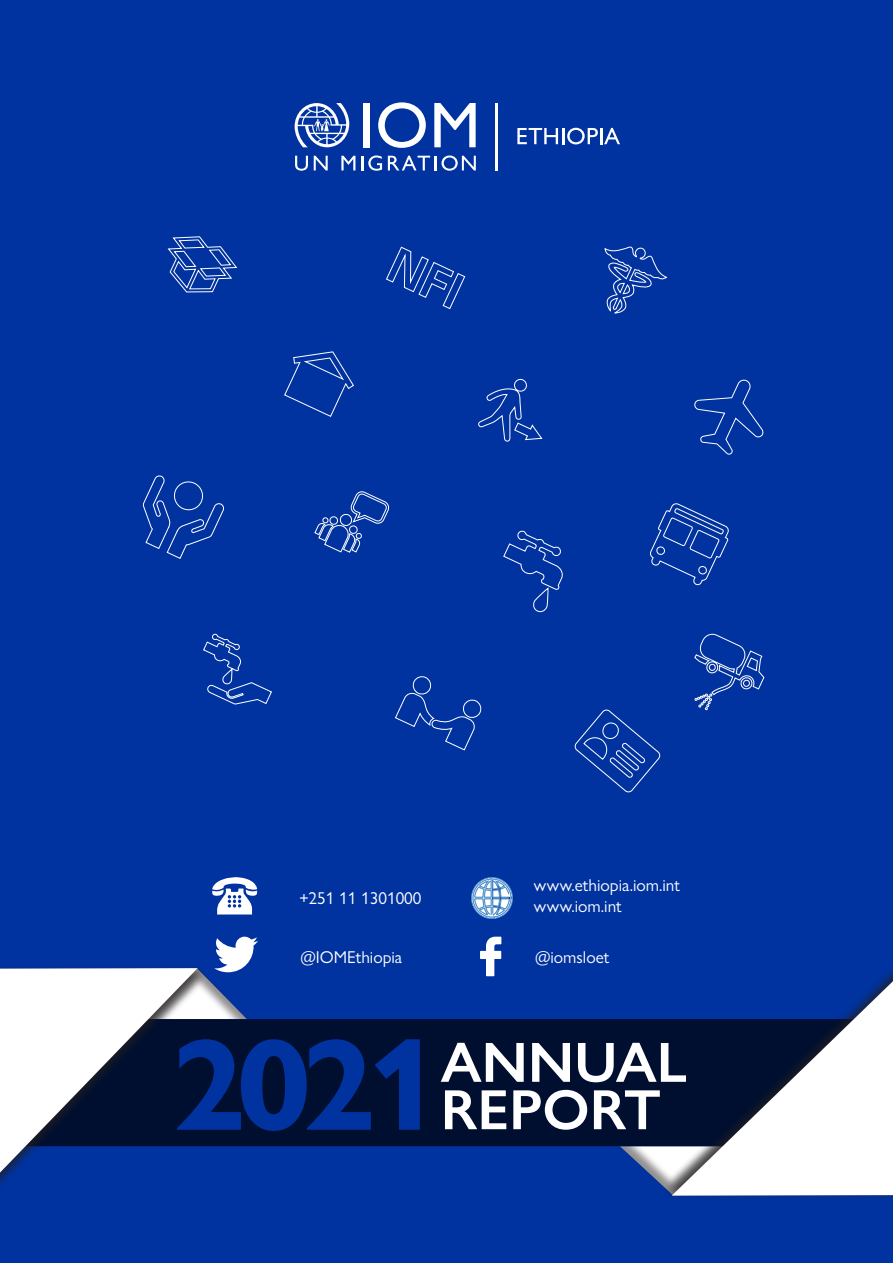
<style>
.page{position:relative;width:893px;height:1263px;background:#0033a0}
.page>*{position:absolute;margin:0;border:0;box-sizing:border-box;transform-origin:0 0}
.t1{font:700 130.95px "Gill Sans Nova";color:#0033a0}
.t2{font:600 57px "Gill Sans Nova";color:#fff}
.t3{font:17.25px "Gill Sans Nova";color:#fff}
</style>
<div class="page">
<hr style="left:495px;top:103px;width:3px;height:68px;background:#fff">
<div style="left:363px;top:103px;width:6px;height:44px;background:#fff"></div>
<svg style="left:378px;top:102px;width:48px;height:46px"></svg>
<svg style="left:434px;top:103px;width:42px;height:44px"></svg>
<svg style="left:295px;top:156px;width:13px;height:15px"></svg>
<svg style="left:314px;top:156px;width:14px;height:14px"></svg>
<svg style="left:341px;top:156px;width:14px;height:14px"></svg>
<hr style="left:361px;top:156px;width:3px;height:14px;background:#fff">
<svg style="left:368px;top:155px;width:14px;height:16px"></svg>
<svg style="left:388px;top:156px;width:88px;height:15px"></svg>
<svg style="left:295px;top:103px;width:54px;height:44px"></svg>
<svg style="left:517px;top:128px;width:103px;height:16px"></svg>
<svg style="left:471px;top:877px;width:42px;height:99px"></svg>
<svg style="left:212px;top:877px;width:45px;height:37px"></svg>
<svg style="left:478px;top:379px;width:64px;height:63px"></svg>
<svg style="left:503px;top:530px;width:60px;height:83px"></svg>
<svg style="left:694px;top:633px;width:70px;height:77px"></svg>
<svg style="left:284px;top:351px;width:70px;height:66px"></svg>
<svg style="left:650px;top:503px;width:79px;height:83px"></svg>
<svg style="left:694px;top:379px;width:70px;height:76px"></svg>
<svg style="left:605px;top:247px;width:62px;height:66px"></svg>
<svg style="left:143px;top:475px;width:81px;height:84px"></svg>
<svg style="left:395px;top:676px;width:87px;height:74px"></svg>
<svg style="left:203px;top:633px;width:69px;height:72px"></svg>
<svg style="left:314px;top:491px;width:75px;height:62px"></svg>
<svg style="left:386px;top:247px;width:79px;height:62px"></svg>
<svg style="left:168px;top:236px;width:69px;height:56px"></svg>
<svg style="left:574px;top:709px;width:87px;height:84px"></svg>
<div style="left:258px;top:1019px;width:404px;height:127px;background:#000f30"></div>
<svg style="left:0;top:937px;width:258px;height:235px"></svg>
<div style="left:619px;top:1145px;width:108px;height:54px;background:#231f20;opacity:.5"></div>
<div style="left:662px;top:958px;width:231px;height:242px;background:#231f20;opacity:.75"></div>
<svg style="left:672px;top:981px;width:221px;height:214px;background:#8692ad"></svg>
<p class="t3" style="left:299px;top:888px;width:124px">+251 11 1301000</p>
<p class="t3" style="left:534px;top:875px;width:148px">www.ethiopia.iom.int</p>
<p class="t3" style="left:534px;top:896px;width:89px">www.iom.int</p>
<p class="t3" style="left:300px;top:946px;width:103px">@IOMEthiopia</p>
<p class="t3" style="left:535px;top:946px;width:76px">@iomsloet</p>
<p class="t1" style="left:172px;top:1004px;width:270px">2021</p>
<p class="t2" style="left:441px;top:1027px;width:248px">ANNUAL</p>
<p class="t2" style="left:441px;top:1075px;width:222px">REPORT</p>
</div>
